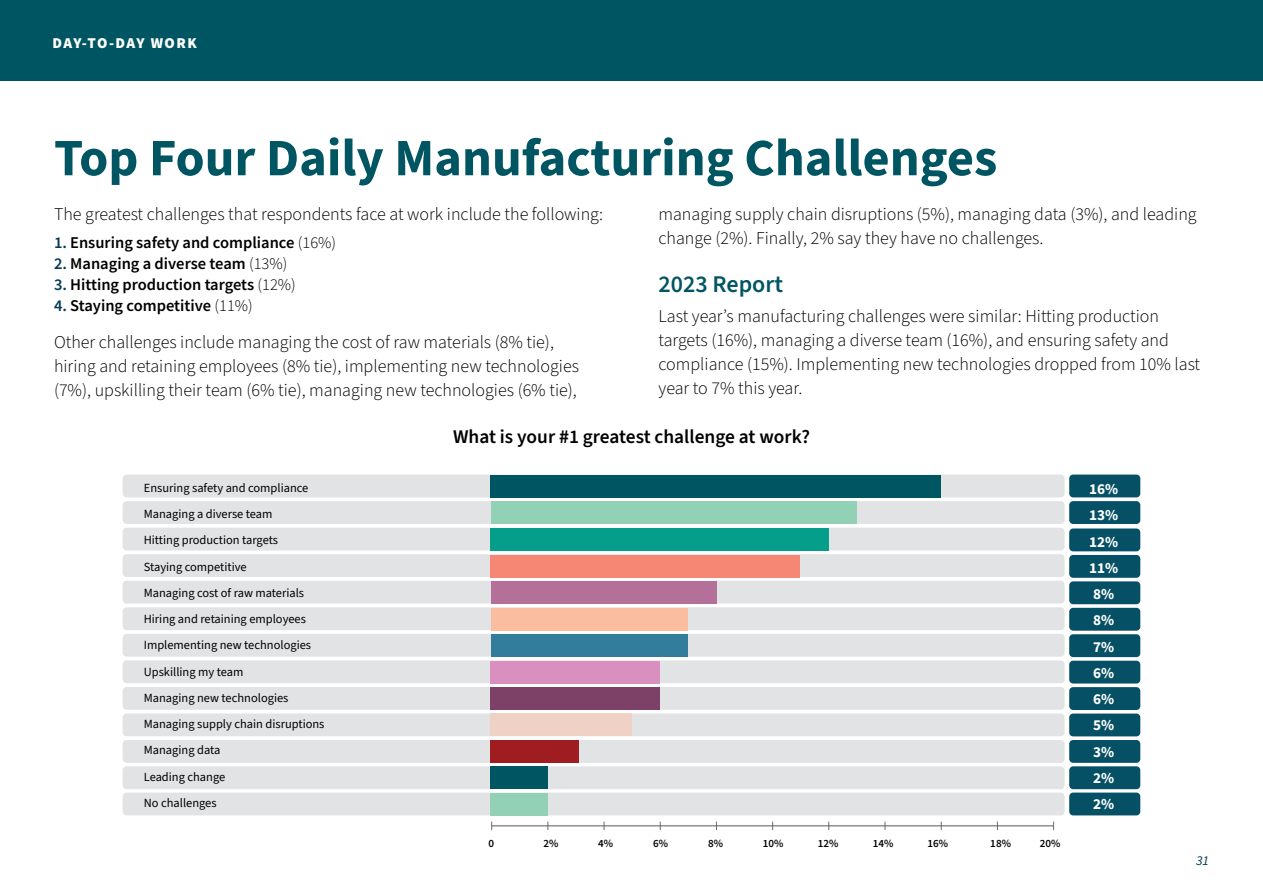
<style>
.page{position:relative;width:1263px;height:893px;background:#fff}
.page>*{position:absolute;margin:0;border:0;box-sizing:border-box;transform-origin:0 0}
.t1{font:700 52.5px "Source Sans 3";color:#005563}
.t2{font:600 24px "Source Sans 3";color:#005563}
.t3{font:600 19.35px "Source Sans 3";color:#000}
.t4{font:300 18px/24px "Source Sans 3";color:#000}
.t5{font:600 16.5px "Source Sans Pro";color:#000}
.t6{font:700 15.15px/26.2px "Source Sans 3";color:#fff}
.t7{font:900 15px "Source Sans 3";letter-spacing:.08em;color:#fff}
.t8{font:italic 13.5px "Source Sans 3";color:#053c55}
.t9{font:12.45px/26.2px "Source Sans 3";color:#000}
.t10{font:600 11.1px "Source Sans 3";color:#000}
.s1{color:#053c55}
.s2{font-weight:300}
</style>
<div class="page">
<div style="left:0;top:0;width:1263px;height:81px;background:#005563"></div>
<div style="left:1069px;top:528px;width:71px;height:23px;background:#055064;border-radius:4px"></div>
<div style="left:1069px;top:501px;width:71px;height:23px;background:#055064;border-radius:4px"></div>
<div style="left:1069px;top:475px;width:71px;height:22px;background:#055064;border-radius:4px"></div>
<div style="left:1069px;top:555px;width:71px;height:23px;background:#055064;border-radius:4px"></div>
<div style="left:1069px;top:581px;width:71px;height:23px;background:#055064;border-radius:4px"></div>
<div style="left:1069px;top:608px;width:71px;height:23px;background:#055064;border-radius:4px"></div>
<div style="left:1069px;top:634px;width:71px;height:23px;background:#055064;border-radius:4px"></div>
<div style="left:1069px;top:661px;width:71px;height:22px;background:#055064;border-radius:4px"></div>
<div style="left:1069px;top:687px;width:71px;height:23px;background:#055064;border-radius:4px"></div>
<div style="left:1069px;top:713px;width:71px;height:23px;background:#055064;border-radius:4px"></div>
<div style="left:1069px;top:740px;width:71px;height:23px;background:#055064;border-radius:4px"></div>
<hr style="left:491px;top:825px;width:562px;height:1px;background:#58595b">
<div style="left:123px;top:740px;width:941px;height:23px;background:#e2e3e4;border-radius:4px"></div>
<div style="left:123px;top:713px;width:941px;height:23px;background:#e2e3e4;border-radius:4px"></div>
<div style="left:123px;top:687px;width:941px;height:23px;background:#e2e3e4;border-radius:4px"></div>
<div style="left:123px;top:660px;width:941px;height:23px;background:#e2e3e4;border-radius:4px"></div>
<div style="left:123px;top:634px;width:941px;height:23px;background:#e2e3e4;border-radius:4px"></div>
<div style="left:123px;top:607px;width:941px;height:23px;background:#e2e3e4;border-radius:4px"></div>
<div style="left:123px;top:581px;width:941px;height:23px;background:#e2e3e4;border-radius:4px"></div>
<div style="left:123px;top:554px;width:941px;height:23px;background:#e2e3e4;border-radius:4px"></div>
<div style="left:123px;top:528px;width:941px;height:22px;background:#e2e3e4;border-radius:4px"></div>
<div style="left:123px;top:501px;width:941px;height:23px;background:#e2e3e4;border-radius:4px"></div>
<div style="left:123px;top:475px;width:941px;height:22px;background:#e2e3e4;border-radius:4px"></div>
<div style="left:491px;top:740px;width:88px;height:23px;background:#9f1d21"></div>
<div style="left:1069px;top:766px;width:71px;height:23px;background:#055064;border-radius:4px"></div>
<div style="left:123px;top:766px;width:941px;height:23px;background:#e2e3e4;border-radius:4px"></div>
<div style="left:491px;top:766px;width:57px;height:23px;background:#005563"></div>
<div style="left:1069px;top:793px;width:71px;height:22px;background:#055064;border-radius:4px"></div>
<div style="left:123px;top:793px;width:941px;height:22px;background:#e2e3e4;border-radius:4px"></div>
<div style="left:491px;top:793px;width:57px;height:22px;background:#92d1b5"></div>
<div style="left:491px;top:713px;width:141px;height:23px;background:#f0d1c5"></div>
<div style="left:491px;top:687px;width:169px;height:23px;background:#7d4167"></div>
<div style="left:491px;top:661px;width:169px;height:22px;background:#da90be"></div>
<div style="left:491px;top:634px;width:196px;height:23px;background:#327d9c"></div>
<div style="left:491px;top:608px;width:196px;height:23px;background:#fbbd9f"></div>
<div style="left:491px;top:581px;width:225px;height:23px;background:#b5709a"></div>
<div style="left:491px;top:555px;width:309px;height:23px;background:#f58774"></div>
<div style="left:491px;top:501px;width:365px;height:23px;background:#92d1b5"></div>
<div style="left:491px;top:528px;width:338px;height:23px;background:#059e8a"></div>
<div style="left:491px;top:475px;width:450px;height:22px;background:#005563"></div>
<p class="t7" style="left:53px;top:33px;width:145px">DAY-TO-DAY WORK</p>
<h1 class="t1" style="left:54px;top:123px;width:945px">Top Four Daily Manufacturing Challenges</h1>
<p class="t4" style="left:54px;top:202px;width:550px">The greatest challenges that respondents face at work include the following:</p>
<p class="t5" style="left:54px;top:231px;width:284px"><span class="s1">1.</span> Ensuring safety and compliance <span class="s2">(16%)</span></p>
<p class="t5" style="left:54px;top:252px;width:235px"><span class="s1">2.</span> Managing a diverse team <span class="s2">(13%)</span></p>
<p class="t5" style="left:54px;top:273px;width:243px"><span class="s1">3.</span> Hitting production targets <span class="s2">(12%)</span></p>
<p class="t5" style="left:54px;top:294px;width:200px"><span class="s1">4.</span> Staying competitive <span class="s2">(11%)</span></p>
<p class="t4" style="left:54px;top:331px;width:527px">Other challenges include managing the cost of raw materials (8% tie), hiring and retaining employees (8% tie), implementing new technologies (7%), upskilling their team (6% tie), managing new technologies (6% tie),</p>
<p class="t4" style="left:658px;top:202px;width:540px">managing supply chain disruptions (5%), managing data (3%), and leading change (2%). Finally, 2% say they have no challenges.</p>
<h2 class="t2" style="left:658px;top:268px;width:126px">2023 Report</h2>
<p class="t4" style="left:658px;top:305px;width:543px">Last year’s manufacturing challenges were similar: Hitting production targets (16%), managing a diverse team (16%), and ensuring safety and compliance (15%). Implementing new technologies dropped from 10% last year to 7% this year.</p>
<p class="t3" style="left:453px;top:423px;width:358px">What is your #1 greatest challenge at work?</p>
<p class="t9" style="left:144px;top:475px;width:182px">Ensuring safety and compliance<br>Managing a diverse team<br>Hitting production targets<br>Staying competitive<br>Managing cost of raw materials<br>Hiring and retaining employees<br>Implementing new technologies<br>Upskilling my team<br>Managing new technologies<br>Managing supply chain disruptions<br>Managing data<br>Leading change<br>No challenges</p>
<p class="t6" style="left:1089px;top:476px;width:31px">16%<br>13%<br>12%<br>11%<br>8%<br>8%<br>7%<br>6%<br>6%<br>5%<br>3%<br>2%<br>2%</p>
<p class="t10" style="left:488px;top:836px;width:7px">0</p>
<p class="t10" style="left:543px;top:836px;width:16px">2%</p>
<p class="t10" style="left:598px;top:836px;width:16px">4%</p>
<p class="t10" style="left:653px;top:836px;width:16px">6%</p>
<p class="t10" style="left:708px;top:836px;width:16px">8%</p>
<p class="t10" style="left:763px;top:836px;width:22px">10%</p>
<p class="t10" style="left:818px;top:836px;width:22px">12%</p>
<p class="t10" style="left:873px;top:836px;width:22px">14%</p>
<p class="t10" style="left:927px;top:836px;width:22px">16%</p>
<p class="t10" style="left:990px;top:836px;width:22px">18%</p>
<p class="t10" style="left:1040px;top:836px;width:22px">20%</p>
<p class="t8" style="left:1196px;top:852px;width:14px">31</p>
</div>
